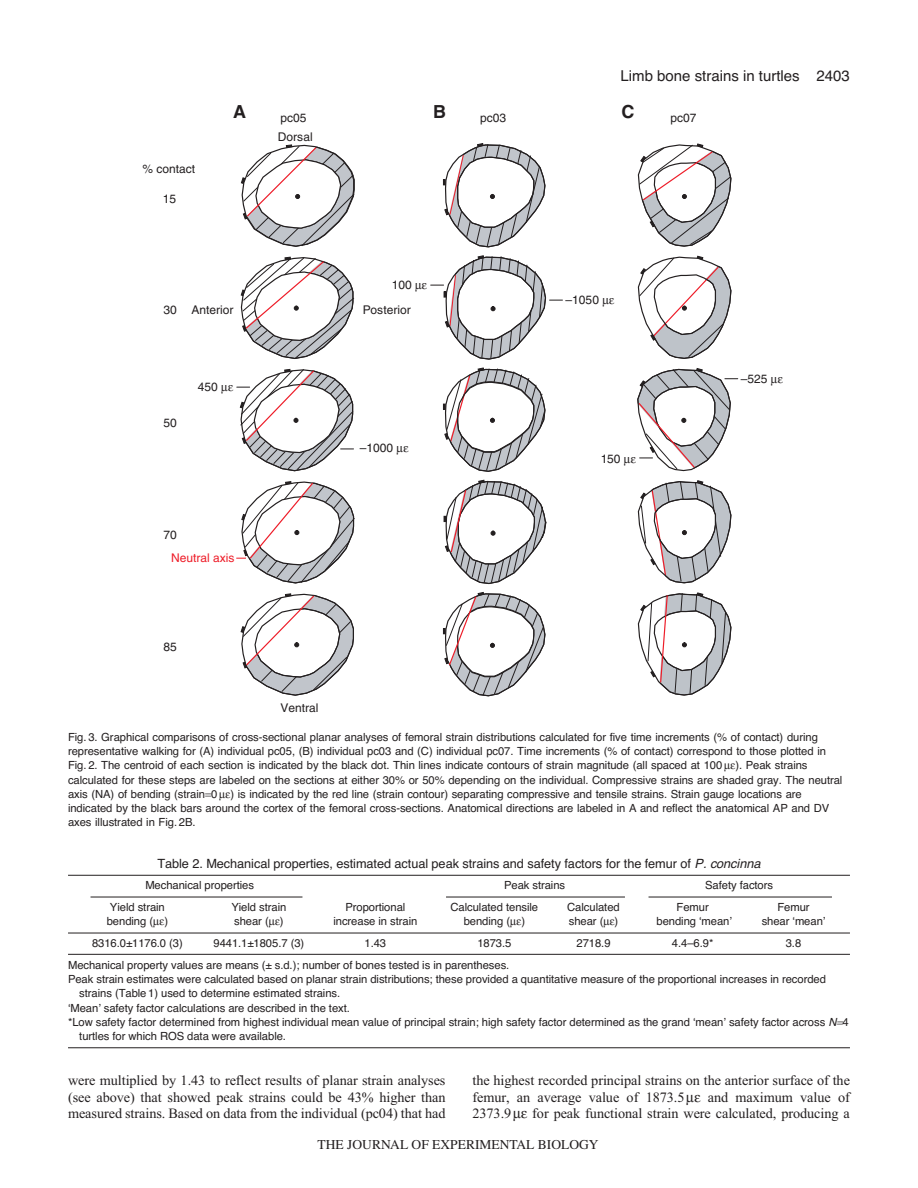
<style>
.page{position:relative;width:918px;height:1188px;background:#fff}
.page>*{position:absolute;margin:0;border:0;box-sizing:border-box;transform-origin:0 0}
.t1{font:700 18px "Helvetica";color:#231f20}
.t2{font:15px "Helvetica";color:#231f20}
.t3{font:14.25px/16.5px "Times New Roman";letter-spacing:-.005em;color:#231f20;text-align:justify}
.t4{font:13.5px "Times";color:#231f20}
.t5{font:12.75px "Helvetica";letter-spacing:-.005em;color:#231f20}
.t6{font:12px "Helvetica";color:#231f20}
.t7{font:12px "Helvetica";color:#ee1c28}
.t8{font:11.25px/14.2px "Helvetica";letter-spacing:-.005em;color:#231f20}
.s1{font-style:italic}
</style>
<div class="page">
<svg style="left:442px;top:143px;width:104px;height:105px"></svg>
<hr style="left:68px;top:875px;width:782px;height:1px;background:#231f20">
<hr style="left:91px;top:897px;width:211px;height:1px;background:#231f20">
<hr style="left:446px;top:897px;width:179px;height:1px;background:#231f20">
<hr style="left:649px;top:897px;width:183px;height:1px;background:#231f20">
<hr style="left:68px;top:933px;width:782px;height:1px;background:#231f20">
<hr style="left:68px;top:954px;width:782px;height:1px;background:#231f20">
<hr style="left:68px;top:1048px;width:782px;height:1px;background:#231f20">
<svg style="left:236px;top:144px;width:119px;height:552px"></svg>
<svg style="left:637px;top:143px;width:95px;height:216px"></svg>
<svg style="left:430px;top:255px;width:132px;height:442px"></svg>
<svg style="left:637px;top:368px;width:101px;height:328px"></svg>
<p class="t6" style="left:142px;top:165px;width:54px">% contact</p>
<p class="t6" style="left:163px;top:195px;width:15px">15</p>
<h1 class="t1" style="left:233px;top:105px;width:14px">A</h1>
<p class="t6" style="left:280px;top:113px;width:28px">pc05</p>
<p class="t6" style="left:278px;top:132px;width:36px">Dorsal</p>
<p class="t6" style="left:163px;top:306px;width:15px">30</p>
<p class="t6" style="left:192px;top:306px;width:43px">Anterior</p>
<p class="t6" style="left:163px;top:418px;width:15px">50</p>
<p class="t6" style="left:198px;top:383px;width:21px">450</p>
<p class="t6" style="left:163px;top:530px;width:15px">70</p>
<p class="t7" style="left:171px;top:553px;width:65px">Neutral axis</p>
<p class="t6" style="left:163px;top:642px;width:15px">85</p>
<p class="t6" style="left:280px;top:703px;width:39px">Ventral</p>
<h1 class="t1" style="left:433px;top:105px;width:14px">B</h1>
<p class="t6" style="left:480px;top:113px;width:28px">pc03</p>
<p class="t6" style="left:392px;top:281px;width:21px">100</p>
<p class="t6" style="left:363px;top:306px;width:49px">Posterior</p>
<p class="t6" style="left:360px;top:444px;width:35px">–1000</p>
<h2 class="t2" style="left:621px;top:70px;width:231px">Limb bone strains in turtles 2403</h2>
<h1 class="t1" style="left:622px;top:105px;width:14px">C</h1>
<p class="t6" style="left:671px;top:113px;width:28px">pc07</p>
<p class="t6" style="left:566px;top:295px;width:35px">–1050</p>
<p class="t6" style="left:601px;top:454px;width:21px">150</p>
<p class="t6" style="left:741px;top:374px;width:28px">–525</p>
<p class="t8" style="left:68px;top:731px;width:776px">Fig. 3. Graphical comparisons of cross-sectional planar analyses of femoral strain distributions calculated for five time increments (% of contact) during representative walking for (A) individual pc05, (B) individual pc03 and (C) individual pc07. Time increments (% of contact) correspond to those plotted in Fig. 2. The centroid of each section is indicated by the black dot. Thin lines indicate contours of strain magnitude (all spaced at 100 ). Peak strains calculated for these steps are labeled on the sections at either 30% or 50% depending on the individual. Compressive strains are shaded gray. The neutral axis (NA) of bending (strain 0 ) is indicated by the red line (strain contour) separating compressive and tensile strains. Strain gauge locations are indicated by the black bars around the cortex of the femoral cross-sections. Anatomical directions are labeled in A and reflect the anatomical AP and DV axes illustrated in Fig. 2B.</p>
<p class="t5" style="left:157px;top:858px;width:605px">Table 2. Mechanical properties, estimated actual peak strains and safety factors for the femur of <span class="s1">P. concinna</span></p>
<p class="t8" style="left:145px;top:879px;width:110px">Mechanical properties</p>
<p class="t8" style="left:504px;top:879px;width:63px">Peak strains</p>
<p class="t8" style="left:705px;top:879px;width:69px">Safety factors</p>
<p class="t8" style="left:110px;top:901px;width:56px">Yield strain</p>
<p class="t8" style="left:231px;top:901px;width:56px">Yield strain</p>
<p class="t8" style="left:345px;top:901px;width:61px">Proportional</p>
<p class="t8" style="left:451px;top:901px;width:89px">Calculated tensile</p>
<p class="t8" style="left:567px;top:901px;width:54px">Calculated</p>
<p class="t8" style="left:677px;top:901px;width:34px">Femur</p>
<p class="t8" style="left:777px;top:901px;width:34px">Femur</p>
<p class="t8" style="left:107px;top:915px;width:63px">bending ( )</p>
<p class="t8" style="left:234px;top:915px;width:51px">shear ( )</p>
<p class="t8" style="left:333px;top:915px;width:85px">increase in strain</p>
<p class="t8" style="left:464px;top:915px;width:63px">bending ( )</p>
<p class="t8" style="left:569px;top:915px;width:51px">shear ( )</p>
<p class="t8" style="left:657px;top:915px;width:77px">bending ʻmeanʼ</p>
<p class="t8" style="left:762px;top:915px;width:65px">shear ʻmeanʼ</p>
<p class="t8" style="left:92px;top:937px;width:92px">8316.0±1176.0 (3)</p>
<p class="t8" style="left:213px;top:937px;width:92px">9441.1±1805.7 (3)</p>
<p class="t8" style="left:365px;top:937px;width:23px">1.43</p>
<p class="t8" style="left:477px;top:937px;width:36px">1873.5</p>
<p class="t8" style="left:577px;top:937px;width:36px">2718.9</p>
<p class="t8" style="left:672px;top:937px;width:43px">4.4–6.9*</p>
<p class="t8" style="left:786px;top:937px;width:17px">3.8</p>
<p class="t8" style="left:68px;top:959px;width:443px">Mechanical property values are means (± s.d.); number of bones tested is in parentheses.</p>
<p class="t8" style="left:68px;top:973px;width:759px">Peak strain estimates were calculated based on planar strain distributions; these provided a quantitative measure of the proportional increases in recorded</p>
<p class="t8" style="left:79px;top:987px;width:262px">strains (Table 1) used to determine estimated strains.</p>
<p class="t8" style="left:68px;top:1002px;width:283px">ʻMeanʼ safety factor calculations are described in the text.</p>
<p class="t8" style="left:68px;top:1016px;width:782px">*Low safety factor determined from highest individual mean value of principal strain; high safety factor determined as the grand ʻmeanʼ safety factor across <span class="s1">N</span> 4</p>
<p class="t8" style="left:79px;top:1030px;width:208px">turtles for which ROS data were available.</p>
<p class="t3" style="left:68px;top:1074px;width:379px">were multiplied by 1.43 to reflect results of planar strain analyses (see above) that showed peak strains could be 43% higher than measured strains. Based on data from the individual (pc04) that had</p>
<p class="t3" style="left:472px;top:1074px;width:379px">the highest recorded principal strains on the anterior surface of the femur, an average value of 1873.5</p>
<p class="t3" style="left:708px;top:1090px;width:143px">and maximum value of</p>
<p class="t3" style="left:472px;top:1107px;width:40px">2373.9</p>
<p class="t3" style="left:532px;top:1107px;width:319px">for peak functional strain were calculated, producing a</p>
<p class="t4" style="left:318px;top:1137px;width:282px">THE JOURNAL OF EXPERIMENTAL BIOLOGY</p>
</div>
